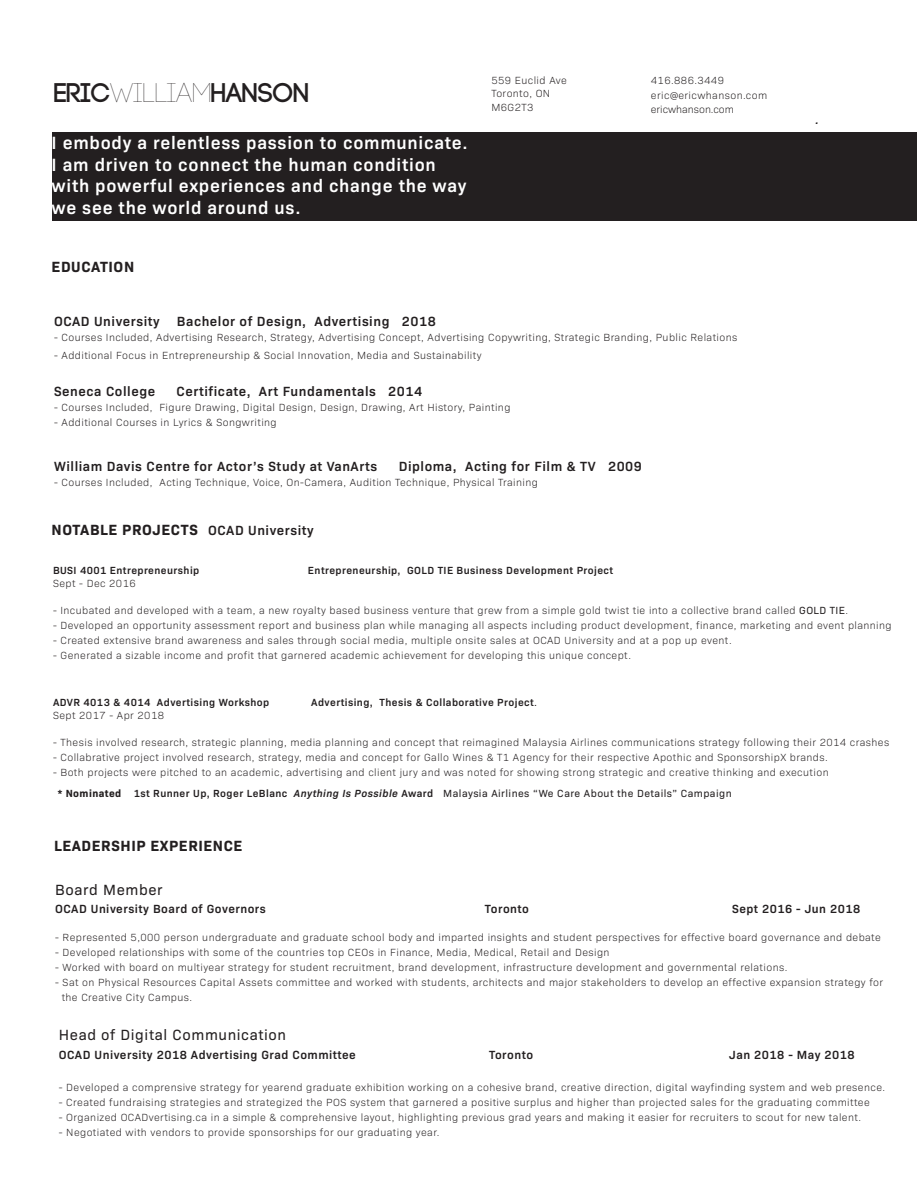
<style>
.page{position:relative;width:918px;height:1188px;background:#fff}
.page>*{position:absolute;margin:0;border:0;box-sizing:border-box;transform-origin:0 0}
.t1{font:700 27px "Code";color:#231f20}
.t2{font:600 18px "Bio Sans";letter-spacing:.04em;color:#fff}
.t3{font:700 15px "Bio Sans";letter-spacing:.04em;color:#231f20}
.t4{font:15px "Bio Sans";letter-spacing:.04em;color:#231f20}
.t5{font:600 13.5px "Bio Sans";letter-spacing:.04em;color:#231f20}
.t6{font:600 12px "Bio Sans";letter-spacing:.04em;color:#231f20}
.t7{font:italic 600 12px "Bio Sans";color:#231f20}
.t8{font:300 10.5px "Bio Sans";letter-spacing:.04em;color:#231f20}
.t9{font:600 10.5px "Bio Sans";letter-spacing:.04em;color:#231f20}
.t10{font:10.5px "Bio Sans";letter-spacing:.04em;color:#231f20}
.t11{font:300 10.5px "Bio Sans";color:#231f20}
.t12{font:700 10.5px "Bio Sans";letter-spacing:.04em;color:#231f20}
.s1{font-weight:300}
.s2{font-weight:400}
.s3{font-weight:600}
.s4{font-weight:600;font-style:italic}
</style>
<div class="page">
<div style="left:52px;top:133px;width:865px;height:88px;background:#231f20"></div>
<p class="t1" style="left:54px;top:79px;width:257px">ERIC<span class="s1">WILLIAM</span>HANSON</p>
<p class="t2" style="left:52px;top:129px;width:417px">I embody a relentless passion to communicate.</p>
<p class="t2" style="left:52px;top:151px;width:386px">I am driven to connect the human condition</p>
<p class="t2" style="left:52px;top:173px;width:416px">with powerful experiences and change the way</p>
<p class="t2" style="left:52px;top:194px;width:250px">we see the world around us.</p>
<p class="t3" style="left:52px;top:255px;width:84px">EDUCATION</p>
<p class="t8" style="left:491px;top:73px;width:77px">559 Euclid Ave</p>
<p class="t8" style="left:491px;top:86px;width:60px">Toronto, ON</p>
<p class="t8" style="left:491px;top:100px;width:44px">M6G2T3</p>
<p class="t8" style="left:651px;top:73px;width:75px">416.886.3449</p>
<p class="t8" style="left:651px;top:88px;width:118px">eric@ericwhanson.com</p>
<p class="t11" style="left:651px;top:102px;width:85px">ericwhanson.com</p>
<p class="t5" style="left:54px;top:311px;width:107px">OCAD University</p>
<p class="t5" style="left:177px;top:311px;width:260px">Bachelor of Design, Advertising 2018</p>
<p class="t8" style="left:54px;top:330px;width:685px">- Courses Included, Advertising Research, Strategy, Advertising Concept, Advertising Copywriting, Strategic Branding, Public Relations</p>
<p class="t8" style="left:54px;top:348px;width:429px">- Additional Focus in Entrepreneurship &amp; Social Innovation, Media and Sustainability</p>
<p class="t5" style="left:54px;top:381px;width:103px">Seneca College</p>
<p class="t5" style="left:177px;top:381px;width:247px">Certificate, Art Fundamentals 2014</p>
<p class="t8" style="left:54px;top:400px;width:458px">- Courses Included, Figure Drawing, Digital Design, Design, Drawing, Art History, Painting</p>
<p class="t8" style="left:54px;top:415px;width:224px">- Additional Courses in Lyrics &amp; Songwriting</p>
<p class="t5" style="left:54px;top:456px;width:325px">William Davis Centre for Actor’s Study at VanArts</p>
<p class="t5" style="left:399px;top:456px;width:245px">Diploma, Acting for Film &amp; TV 2009</p>
<p class="t8" style="left:54px;top:475px;width:485px">- Courses Included, Acting Technique, Voice, On-Camera, Audition Technique, Physical Training</p>
<p class="t3" style="left:52px;top:518px;width:148px">NOTABLE PROJECTS</p>
<p class="t5" style="left:208px;top:520px;width:107px">OCAD University</p>
<p class="t7" style="left:816px;top:110px;width:5px">.</p>
<p class="t9" style="left:53px;top:563px;width:148px">BUSI 4001 Entrepreneurship</p>
<p class="t9" style="left:308px;top:563px;width:307px">Entrepreneurship, GOLD TIE Business Development Project</p>
<p class="t8" style="left:53px;top:576px;width:84px">Sept - Dec 2016</p>
<p class="t8" style="left:53px;top:603px;width:797px">- Incubated and developed with a team, a new royalty based business venture that grew from a simple gold twist tie into a collective brand called <span class="s2">GOLD TIE</span>.</p>
<p class="t8" style="left:53px;top:618px;width:840px">- Developed an opportunity assessment report and business plan while managing all aspects including product development, finance, marketing and event planning</p>
<p class="t8" style="left:53px;top:633px;width:680px">- Created extensive brand awareness and sales through social media, multiple onsite sales at OCAD University and at a pop up event.</p>
<p class="t8" style="left:53px;top:648px;width:580px">- Generated a sizable income and profit that garnered academic achievement for developing this unique concept.</p>
<p class="t9" style="left:53px;top:695px;width:218px">ADVR 4013 &amp; 4014 Advertising Workshop</p>
<p class="t9" style="left:311px;top:695px;width:228px">Advertising, Thesis &amp; Collaborative Project<span class="s2">.</span></p>
<p class="t8" style="left:53px;top:708px;width:113px">Sept 2017 - Apr 2018</p>
<p class="t8" style="left:53px;top:735px;width:838px">- Thesis involved research, strategic planning, media planning and concept that reimagined Malaysia Airlines communications strategy following their 2014 crashes</p>
<p class="t8" style="left:53px;top:750px;width:776px">- Collabrative project involved research, strategy, media and concept for Gallo Wines &amp; T1 Agency for their respective Apothic and SponsorshipX brands.</p>
<p class="t8" style="left:53px;top:765px;width:777px">- Both projects were pitched to an academic, advertising and client jury and was noted for showing strong strategic and creative thinking and execution</p>
<p class="t10" style="left:134px;top:786px;width:599px"><span class="s3">1st Runner Up, Roger LeBlanc</span> <span class="s4">Anything Is Possible</span> <span class="s3">Award</span> Malaysia Airlines “We Care About the Details” Campaign</p>
<p class="t12" style="left:58px;top:785px;width:65px">* Nominated</p>
<p class="t3" style="left:54px;top:834px;width:190px">LEADERSHIP EXPERIENCE</p>
<p class="t4" style="left:55px;top:879px;width:109px">Board Member</p>
<p class="t6" style="left:55px;top:900px;width:212px">OCAD University Board of Governors</p>
<p class="t6" style="left:485px;top:900px;width:46px">Toronto</p>
<p class="t6" style="left:732px;top:900px;width:130px">Sept 2016 - Jun 2018</p>
<p class="t8" style="left:55px;top:930px;width:827px">- Represented 5,000 person undergraduate and graduate school body and imparted insights and student perspectives for effective board governance and debate</p>
<p class="t8" style="left:55px;top:945px;width:556px">- Developed relationships with some of the countries top CEOs in Finance, Media, Medical, Retail and Design</p>
<p class="t8" style="left:55px;top:960px;width:734px">- Worked with board on multiyear strategy for student recruitment, brand development, infrastructure development and governmental relations.</p>
<p class="t8" style="left:55px;top:975px;width:830px">- Sat on Physical Resources Capital Assets committee and worked with students, architects and major stakeholders to develop an effective expansion strategy for</p>
<p class="t8" style="left:62px;top:990px;width:132px">the Creative City Campus.</p>
<p class="t4" style="left:59px;top:1023px;width:229px">Head of Digital Communication</p>
<p class="t6" style="left:59px;top:1046px;width:299px">OCAD University 2018 Advertising Grad Committee</p>
<p class="t6" style="left:489px;top:1046px;width:46px">Toronto</p>
<p class="t6" style="left:729px;top:1046px;width:127px">Jan 2018 - May 2018</p>
<p class="t8" style="left:59px;top:1079px;width:828px">- Developed a comprensive strategy for yearend graduate exhibition working on a cohesive brand, creative direction, digital wayfinding system and web presence.</p>
<p class="t8" style="left:59px;top:1094px;width:813px">- Created fundraising strategies and strategized the POS system that garnered a positive surplus and higher than projected sales for the graduating committee</p>
<p class="t8" style="left:59px;top:1109px;width:804px">- Organized OCADvertising.ca in a simple &amp; comprehensive layout, highlighting previous grad years and making it easier for recruiters to scout for new talent.</p>
<p class="t8" style="left:59px;top:1124px;width:382px">- Negotiated with vendors to provide sponsorships for our graduating year.</p>
</div>
